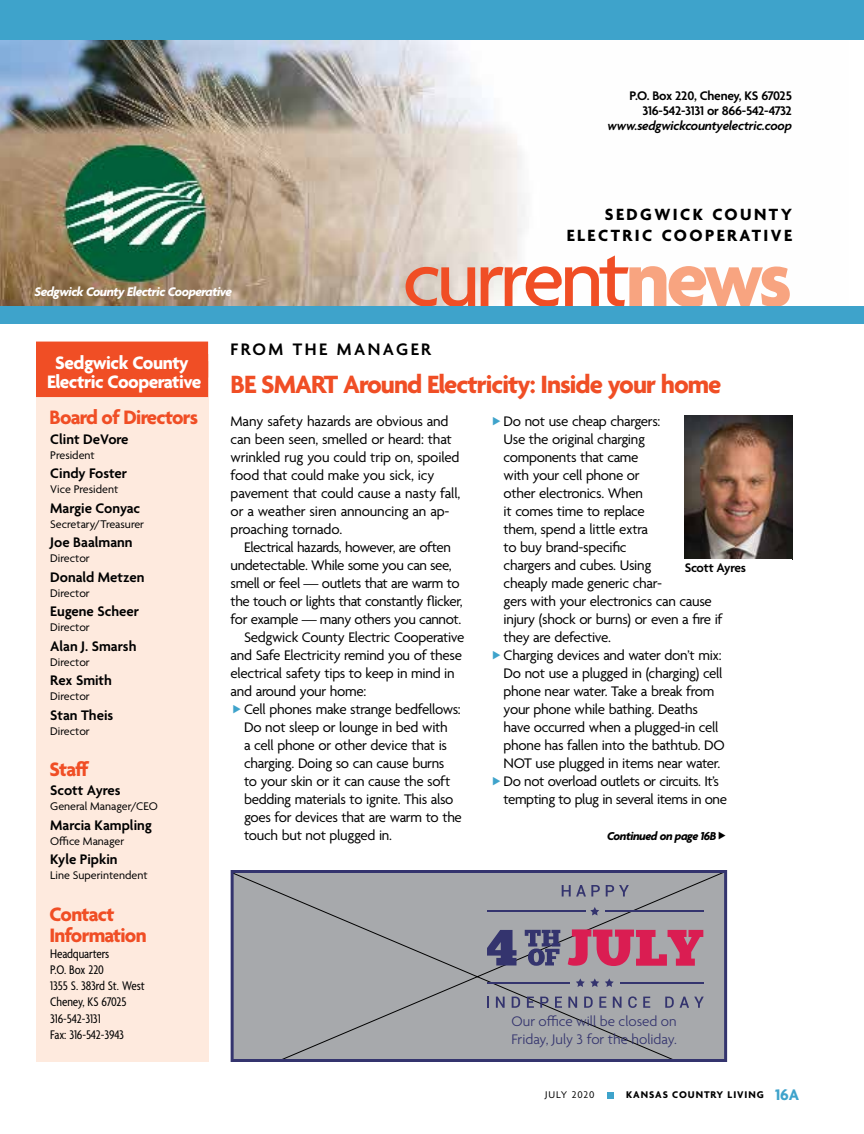
<style>
.page{position:relative;width:864px;height:1134px;background:#fff}
.page>*{position:absolute;margin:0;border:0;box-sizing:border-box;transform-origin:0 0}
.t1{font:500 85.5px "Agenda";letter-spacing:-.055em;color:#f04e25}
.t2{font:700 27px "Agenda";letter-spacing:-.035em;color:#f04e25}
.t3{font:700 21px/21px "Agenda";letter-spacing:-.035em;color:#f04e25}
.t4{font:700 19.5px/19.5px "Agenda";letter-spacing:-.025em;color:#fff;text-align:center}
.t5{font:600 18px "Agenda";letter-spacing:.14em;color:#000}
.t6{font:700 17.55px/21.6px "Agenda";letter-spacing:.14em;color:#000;text-align:right}
.t7{font:15px/18px "Agenda";letter-spacing:-.02em;color:#000}
.t8{font:600 15px "Agenda";color:#000}
.t9{font:300 15px/18px "Agenda";color:#34346e}
.t10{font:condensed 13.5px/16.2px "Agenda";letter-spacing:-.005em;color:#000}
.t11{font:600 13.5px/15px "Agenda";letter-spacing:-.02em;color:#000;text-align:right}
.t12{font:italic 700 13.5px "Agenda";letter-spacing:-.035em;color:#fff}
.t13{font:italic 600 13.5px "Agenda";letter-spacing:-.02em;color:#000}
.t14{font:italic 700 12.3px "Agenda";letter-spacing:-.035em;color:#000}
.t15{font:12px "Agenda";color:#000}
.t16{font:700 10.5px "Agenda";letter-spacing:.09em;color:#000}
.t17{font:10.5px "Agenda";letter-spacing:.09em;color:#000}
.s1{font-weight:700;color:#f8a480}
.s2{font-size:16.5px;color:#3ea3cb}
</style>
<div class="page">
<img style="left:0;top:40px;width:525px;height:266px">
<div style="left:36px;top:355px;width:172px;height:707px;background:#feeade"></div>
<div style="left:36px;top:342px;width:172px;height:36px;background:#f04e25"></div>
<div style="left:36px;top:361px;width:172px;height:36px;background:#f04e25"></div>
<div style="left:0;top:306px;width:864px;height:18px;background:#3ea3cb"></div>
<img style="left:685px;top:415px;width:107px;height:144px">
<div style="left:235px;top:874px;width:488px;height:184px;background:#a7a9ac"></div>
<div style="left:231px;top:870px;width:496px;height:192px;border:3px solid #34346e"></div>
<svg style="left:487px;top:930px;width:30px;height:36px"></svg>
<svg style="left:568px;top:929px;width:135px;height:37px;background:#c35878"></svg>
<svg style="left:525px;top:930px;width:35px;height:36px"></svg>
<svg style="left:487px;top:997px;width:2px;height:11px"></svg>
<svg style="left:496px;top:997px;width:9px;height:11px"></svg>
<svg style="left:512px;top:997px;width:8px;height:11px"></svg>
<svg style="left:527px;top:997px;width:7px;height:11px"></svg>
<svg style="left:540px;top:997px;width:9px;height:11px"></svg>
<svg style="left:555px;top:997px;width:7px;height:11px"></svg>
<svg style="left:568px;top:997px;width:9px;height:11px"></svg>
<svg style="left:584px;top:997px;width:9px;height:11px"></svg>
<svg style="left:599px;top:997px;width:7px;height:11px"></svg>
<svg style="left:613px;top:997px;width:9px;height:11px"></svg>
<svg style="left:628px;top:996px;width:9px;height:12px"></svg>
<svg style="left:643px;top:997px;width:7px;height:11px"></svg>
<svg style="left:665px;top:997px;width:9px;height:11px"></svg>
<svg style="left:680px;top:997px;width:24px;height:11px"></svg>
<svg style="left:590px;top:907px;width:9px;height:8px"></svg>
<svg style="left:576px;top:978px;width:23px;height:9px"></svg>
<svg style="left:605px;top:978px;width:9px;height:9px"></svg>
<hr style="left:620px;top:982px;width:83px;height:1px;background:#34346e">
<hr style="left:487px;top:982px;width:82px;height:1px;background:#34346e">
<hr style="left:487px;top:911px;width:98px;height:1px;background:#34346e">
<hr style="left:605px;top:911px;width:98px;height:1px;background:#34346e">
<svg style="left:562px;top:885px;width:38px;height:12px"></svg>
<svg style="left:606px;top:885px;width:23px;height:12px"></svg>
<div style="left:0;top:0;width:864px;height:40px;background:#3ea3cb"></div>
<div style="left:607px;top:1092px;width:7px;height:7px;background:#3ea3cb"></div>
<p class="t11" style="left:630px;top:89px;width:164px">P.O. Box 220, Cheney, KS 67025<br>316-542-3131 or 866-542-4732</p>
<p class="t13" style="left:608px;top:119px;width:186px">www.sedgwickcountyelectric.coop</p>
<p class="t12" style="left:35px;top:284px;width:199px">Sedgwick County Electric Cooperative</p>
<p class="t6" style="left:567px;top:204px;width:227px">SEDGWICK COUNTY<br>ELECTRIC COOPERATIVE</p>
<h1 class="t1" style="left:403px;top:233px;width:391px">current<span class="s1">news</span></h1>
<h3 class="t4" style="left:47px;top:354px;width:156px">Sedgwick County<br>Electric Cooperative</h3>
<h3 class="t3" style="left:50px;top:408px;width:150px">Board of Directors</h3>
<p class="t8" style="left:50px;top:431px;width:80px">Clint DeVore</p>
<p class="t15" style="left:50px;top:448px;width:46px">President</p>
<p class="t8" style="left:50px;top:465px;width:78px">Cindy Foster</p>
<p class="t15" style="left:50px;top:483px;width:70px">Vice President</p>
<p class="t8" style="left:50px;top:500px;width:92px">Margie Conyac</p>
<p class="t15" style="left:50px;top:517px;width:95px">Secretary/Treasurer</p>
<p class="t8" style="left:50px;top:534px;width:84px">Joe Baalmann</p>
<p class="t15" style="left:50px;top:552px;width:41px">Director</p>
<p class="t8" style="left:50px;top:569px;width:96px">Donald Metzen</p>
<p class="t15" style="left:50px;top:586px;width:41px">Director</p>
<p class="t8" style="left:50px;top:603px;width:90px">Eugene Scheer</p>
<p class="t15" style="left:50px;top:621px;width:41px">Director</p>
<p class="t8" style="left:50px;top:638px;width:88px">Alan J. Smarsh</p>
<p class="t15" style="left:50px;top:655px;width:41px">Director</p>
<p class="t8" style="left:50px;top:672px;width:63px">Rex Smith</p>
<p class="t15" style="left:50px;top:690px;width:41px">Director</p>
<p class="t8" style="left:50px;top:707px;width:65px">Stan Theis</p>
<p class="t15" style="left:50px;top:724px;width:41px">Director</p>
<h3 class="t3" style="left:50px;top:760px;width:42px">Staff</h3>
<p class="t8" style="left:50px;top:782px;width:72px">Scott Ayres</p>
<p class="t15" style="left:50px;top:800px;width:109px">General Manager/CEO</p>
<p class="t8" style="left:50px;top:817px;width:103px">Marcia Kampling</p>
<p class="t15" style="left:50px;top:835px;width:76px">Office Manager</p>
<p class="t8" style="left:50px;top:851px;width:69px">Kyle Pipkin</p>
<p class="t15" style="left:50px;top:869px;width:99px">Line Superintendent</p>
<h3 class="t3" style="left:50px;top:905px;width:99px">Contact<br>Information</h3>
<p class="t10" style="left:50px;top:946px;width:96px">Headquarters<br>P.O. Box 220<br>1355 S. 383rd St. West<br>Cheney, KS 67025<br>316-542-3131<br>Fax: 316-542-3943</p>
<p class="t5" style="left:231px;top:339px;width:202px">FROM THE MANAGER</p>
<h2 class="t2" style="left:231px;top:370px;width:492px">BE SMART Around Electricity: Inside your home</h2>
<p class="t7" style="left:231px;top:413px;width:231px">Many safety hazards are obvious and can been seen, smelled or heard: that wrinkled rug you could trip on, spoiled food that could make you sick, icy pavement that could cause a nasty fall, or a weather siren announcing an ap&shy;proaching tornado.</p>
<p class="t7" style="left:244px;top:539px;width:208px">Electrical hazards, however, are often</p>
<p class="t7" style="left:231px;top:557px;width:223px">undetectable. While some you can see,</p>
<p class="t7" style="left:231px;top:575px;width:231px">smell or feel — outlets that are warm to</p>
<p class="t7" style="left:231px;top:593px;width:234px">the touch or lights that constantly flicker,</p>
<p class="t7" style="left:231px;top:611px;width:232px">for example — many others you cannot.</p>
<p class="t7" style="left:244px;top:629px;width:222px">Sedgwick County Electric Cooperative</p>
<p class="t7" style="left:231px;top:647px;width:233px">and Safe Electricity remind you of these</p>
<p class="t7" style="left:231px;top:665px;width:226px">electrical safety tips to keep in mind in</p>
<p class="t7" style="left:231px;top:683px;width:137px">and around your home:</p>
<p class="t7" style="left:244px;top:701px;width:218px">Cell phones make strange bedfellows:</p>
<p class="t7" style="left:244px;top:719px;width:205px">Do not sleep or lounge in bed with</p>
<p class="t7" style="left:244px;top:737px;width:204px">a cell phone or other device that is</p>
<p class="t7" style="left:244px;top:755px;width:202px">charging. Doing so can cause burns</p>
<p class="t7" style="left:244px;top:773px;width:208px">to your skin or it can cause the soft</p>
<p class="t7" style="left:244px;top:791px;width:211px">bedding materials to ignite. This also</p>
<p class="t7" style="left:244px;top:809px;width:219px">goes for devices that are warm to the</p>
<p class="t7" style="left:244px;top:827px;width:149px">touch but not plugged in.</p>
<p class="t7" style="left:504px;top:413px;width:225px">Do not use cheap chargers:<br>Use the original charging<br>components that came<br>with your cell phone or<br>other electronics. When<br>it comes time to replace<br>them, spend a little extra<br>to buy brand-specific<br>chargers and cubes. Using<br>cheaply made generic char-<br>gers with your electronics can cause injury (shock or burns) or even a fire if they are defective.<br>Charging devices and water don’t mix:<br>Do not use a plugged in (charging) cell phone near water. Take a break from your phone while bathing. Deaths have occurred when a plugged-in cell phone has fallen into the bathtub. DO<br>NOT use plugged in items near water.<br>Do not overload outlets or circuits. It’s tempting to plug in several items in one</p>
<p class="t11" style="left:685px;top:561px;width:63px">Scott Ayres</p>
<p class="t14" style="left:607px;top:829px;width:111px">Continued on page 16B</p>
<p class="t9" style="left:511px;top:1013px;width:167px">Our office will be closed on<br>Friday, July 3 for the holiday.</p>
<p class="t17" style="left:545px;top:1089px;width:51px">JULY 2020</p>
<p class="t16" style="left:626px;top:1089px;width:175px">KANSAS COUNTRY LIVING <span class="s2">16A</span></p>
</div>
